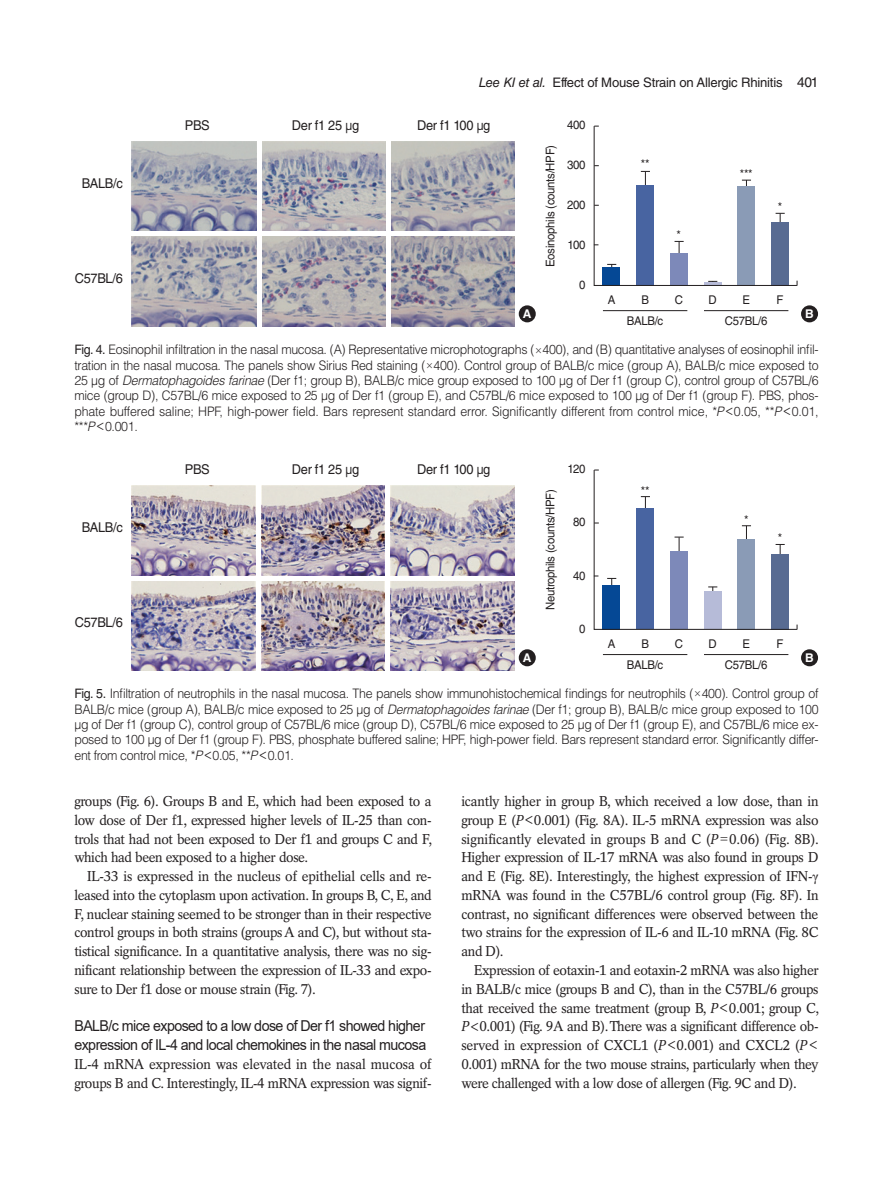
<style>
.page{position:relative;width:893px;height:1191px;background:#fff}
.page>*{position:absolute;margin:0;border:0;box-sizing:border-box;transform-origin:0 0}
.본문_중제목{font:15px/18.8px "Arial";letter-spacing:-.04em;color:#231f20;scale:.95 1}
.본문{font:14.25px/18.8px "Rotation LT Std";letter-spacing:-.025em;color:#231f20;text-align:justify;scale:.95 1}
.본문_0{font:14.25px/18.8px "Rotation LT Std";letter-spacing:-.025em;color:#231f20;text-align:justify;scale:.95 1}
.그림_지문9pt{font:13.5px "Helvetica LT Std";letter-spacing:-.025em;color:#231f20;scale:.95 1}
.표_그림_설명{font:300 13.05px/15.3px "Helvetica LT Std";letter-spacing:-.025em;color:#231f20;text-align:justify;scale:.95 1}
.t1{font:13.05px "Helvetica LT Std";letter-spacing:-.015em;color:#231f20}
.그림_지문8pt{font:12px "Helvetica LT Std";letter-spacing:-.025em;color:#231f20;scale:.95 1}
.t2{font:700 12px "Helvetica LT Std";color:#fff}
.s1{font-style:italic}
.s2{font-size:13.8px}
.s3{font-family:"DIN Pro";font-size:14.4px}
.s4{font-weight:400}
.s5{font-family:"Times New Roman";font-weight:400}
.s6{font-family:"Dotum";font-weight:400}
.s7{font-family:"Dotum"}
.s8{font-family:"Times New Roman"}
</style>
<div class="page">
<svg style="left:594px;top:126px;width:204px;height:160px"></svg>
<hr style="left:603px;top:310px;width:84px;height:1px;background:#231f20">
<hr style="left:704px;top:310px;width:84px;height:1px;background:#231f20">
<div style="left:801px;top:305px;width:17px;height:17px;background:#231f20;border-radius:50%"></div>
<div style="left:519px;top:305px;width:17px;height:17px;background:#231f20;border-radius:50%"></div>
<img style="left:131px;top:141px;width:383px;height:186px">
<hr style="left:131px;top:231px;width:383px;height:4px;background:#fff">
<hr style="left:386px;top:141px;width:4px;height:186px;background:#fff">
<hr style="left:257px;top:141px;width:4px;height:186px;background:#fff">
<svg style="left:594px;top:469px;width:204px;height:161px"></svg>
<hr style="left:603px;top:654px;width:84px;height:1px;background:#231f20">
<hr style="left:704px;top:654px;width:84px;height:1px;background:#231f20">
<div style="left:801px;top:649px;width:17px;height:17px;background:#231f20;border-radius:50%"></div>
<div style="left:519px;top:649px;width:17px;height:17px;background:#231f20;border-radius:50%"></div>
<img style="left:131px;top:485px;width:383px;height:185px">
<hr style="left:131px;top:576px;width:383px;height:4px;background:#fff">
<div style="left:385px;top:485px;width:5px;height:185px;background:#fff"></div>
<hr style="left:256px;top:485px;width:4px;height:185px;background:#fff">
<p class="그림_지문9pt" style="left:82px;top:175px;width:45px">BALB/c</p>
<p class="그림_지문9pt" style="left:75px;top:271px;width:52px">C57BL/6</p>
<p class="그림_지문9pt" style="left:185px;top:118px;width:28px">PBS</p>
<p class="t1" style="left:479px;top:75px;width:341px"><span class="s1">Lee KI et al.</span> Effect of Mouse Strain on Allergic Rhinitis <span class="s2">401</span></p>
<p class="그림_지문9pt" style="left:292px;top:118px;width:72px">Der f1 25 <span class="s3">μ</span>g</p>
<p class="그림_지문9pt" style="left:417px;top:118px;width:79px">Der f1 100 <span class="s3">μ</span>g</p>
<p class="그림_지문8pt" style="left:543px;top:267px;width:130px;rotate:-90deg">Eosinophils (counts/HPF)</p>
<p class="그림_지문8pt" style="left:567px;top:118px;width:21px">400</p>
<p class="그림_지문8pt" style="left:567px;top:158px;width:21px">300</p>
<p class="그림_지문8pt" style="left:567px;top:198px;width:21px">200</p>
<p class="그림_지문8pt" style="left:568px;top:238px;width:20px">100</p>
<p class="그림_지문8pt" style="left:579px;top:278px;width:8px">0</p>
<p class="그림_지문8pt" style="left:641px;top:157px;width:11px">**</p>
<p class="그림_지문8pt" style="left:677px;top:228px;width:6px">*</p>
<p class="그림_지문8pt" style="left:740px;top:167px;width:15px">***</p>
<p class="그림_지문8pt" style="left:778px;top:200px;width:6px">*</p>
<p class="그림_지문8pt" style="left:608px;top:293px;width:10px">A</p>
<p class="그림_지문8pt" style="left:641px;top:293px;width:10px">B</p>
<p class="그림_지문8pt" style="left:675px;top:293px;width:10px">C</p>
<p class="그림_지문8pt" style="left:708px;top:293px;width:10px">D</p>
<p class="그림_지문8pt" style="left:742px;top:293px;width:10px">E</p>
<p class="그림_지문8pt" style="left:776px;top:293px;width:9px">F</p>
<p class="그림_지문8pt" style="left:627px;top:313px;width:40px">BALB/c</p>
<p class="그림_지문8pt" style="left:725px;top:313px;width:46px">C57BL/6</p>
<p class="t2" style="left:523px;top:306px;width:10px">A</p>
<p class="t2" style="left:805px;top:306px;width:10px">B</p>
<p class="표_그림_설명" style="left:74px;top:342px;width:785px"><span class="s4">Fig. 4.</span> Eosinophil infiltration in the nasal mucosa. (A) Representative microphotographs (<span class="s5">×</span>400), and (B) quantitative analyses of eosinophil infil&shy;tration in the nasal mucosa. The panels show Sirius Red staining (<span class="s5">×</span>400). Control group of BALB/c mice (group A), BALB/c mice exposed to 25 µg of <span class="s1">Dermatophagoides farinae</span> (Der f1; group B), BALB/c mice group exposed to 100 µg of Der f1 (group C), control group of C57BL/6 mice (group D), C57BL/6 mice exposed to 25 µg of Der f1 (group E), and C57BL/6 mice exposed to 100 µg of Der f1 (group F). PBS, phos&shy;phate buffered saline; HPF, high-power field. Bars represent standard error. Significantly different from control mice, *<span class="s1">P</span><span class="s6">&lt;</span>0.05, **<span class="s1">P</span><span class="s6">&lt;</span>0.01, ***<span class="s1">P</span><span class="s6">&lt;</span>0.001.</p>
<p class="그림_지문9pt" style="left:82px;top:519px;width:45px">BALB/c</p>
<p class="그림_지문9pt" style="left:75px;top:615px;width:52px">C57BL/6</p>
<p class="그림_지문9pt" style="left:185px;top:461px;width:28px">PBS</p>
<p class="그림_지문9pt" style="left:292px;top:461px;width:72px">Der f1 25 <span class="s3">μ</span>g</p>
<p class="그림_지문9pt" style="left:417px;top:461px;width:79px">Der f1 100 <span class="s3">μ</span>g</p>
<p class="그림_지문8pt" style="left:543px;top:610px;width:129px;rotate:-90deg">Neutrophils (counts/HPF)</p>
<p class="그림_지문8pt" style="left:567px;top:462px;width:20px">120</p>
<p class="그림_지문8pt" style="left:573px;top:515px;width:15px">80</p>
<p class="그림_지문8pt" style="left:573px;top:568px;width:15px">40</p>
<p class="그림_지문8pt" style="left:579px;top:622px;width:8px">0</p>
<p class="그림_지문8pt" style="left:641px;top:483px;width:11px">**</p>
<p class="그림_지문8pt" style="left:744px;top:512px;width:6px">*</p>
<p class="그림_지문8pt" style="left:778px;top:531px;width:6px">*</p>
<p class="그림_지문8pt" style="left:608px;top:637px;width:10px">A</p>
<p class="그림_지문8pt" style="left:641px;top:637px;width:10px">B</p>
<p class="그림_지문8pt" style="left:675px;top:637px;width:10px">C</p>
<p class="그림_지문8pt" style="left:708px;top:637px;width:10px">D</p>
<p class="그림_지문8pt" style="left:742px;top:637px;width:10px">E</p>
<p class="그림_지문8pt" style="left:776px;top:637px;width:9px">F</p>
<p class="그림_지문8pt" style="left:627px;top:657px;width:40px">BALB/c</p>
<p class="그림_지문8pt" style="left:725px;top:657px;width:46px">C57BL/6</p>
<p class="t2" style="left:523px;top:650px;width:10px">A</p>
<p class="t2" style="left:805px;top:650px;width:10px">B</p>
<p class="표_그림_설명" style="left:74px;top:686px;width:785px"><span class="s4">Fig. 5.</span> Infiltration of neutrophils in the nasal mucosa. The panels show immunohistochemical findings for neutrophils (<span class="s5">×</span>400). Control group of BALB/c mice (group A), BALB/c mice exposed to 25 µg of <span class="s1">Dermatophagoides farinae</span> (Der f1; group B), BALB/c mice group exposed to 100 µg of Der f1 (group C), control group of C57BL/6 mice (group D), C57BL/6 mice exposed to 25 µg of Der f1 (group E), and C57BL/6 mice ex&shy;posed to 100 µg of Der f1 (group F). PBS, phosphate buffered saline; HPF, high-power field. Bars represent standard error. Significantly differ&shy;ent from control mice, *<span class="s1">P</span><span class="s6">&lt;</span>0.05, **<span class="s1">P</span><span class="s6">&lt;</span>0.01.</p>
<p class="본문_0" style="left:74px;top:792px;width:378px">groups (Fig. 6). Groups B and E, which had been exposed to a low dose of Der f1, expressed higher levels of IL-25 than con&shy;trols that had not been exposed to Der f1 and groups C and F, which had been exposed to a higher dose.</p>
<p class="본문" style="left:74px;top:867px;width:378px;text-indent:13px">IL-33 is expressed in the nucleus of epithelial cells and re&shy;leased into the cytoplasm upon activation. In groups B, C, E, and F, nuclear staining seemed to be stronger than in their respective control groups in both strains (groups A and C), but without sta&shy;tistical significance. In a quantitative analysis, there was no sig&shy;nificant relationship between the expression of IL-33 and expo&shy;sure to Der f1 dose or mouse strain (Fig. 7).</p>
<p class="본문_중제목" style="left:74px;top:1016px;width:372px">BALB/c mice exposed to a low dose of Der f1 showed higher expression of IL-4 and local chemokines in the nasal mucosa</p>
<p class="본문_0" style="left:74px;top:1054px;width:378px">IL-4 mRNA expression was elevated in the nasal mucosa of groups B and C. Interestingly, IL-4 mRNA expression was signif-</p>
<p class="본문_0" style="left:461px;top:792px;width:378px">icantly higher in group B, which received a low dose, than in group E (<span class="s1">P</span><span class="s7">&lt;</span>0.001) (Fig. 8A). IL-5 mRNA expression was also significantly elevated in groups B and C (<span class="s1">P</span><span class="s7">=</span>0.06) (Fig. 8B).<br>Higher expression of IL-17 mRNA was also found in groups D and E (Fig. 8E). Interestingly, the highest expression of IFN-<span class="s8">γ </span>mRNA was found in the C57BL/6 control group (Fig. 8F). In contrast, no significant differences were observed between the two strains for the expression of IL-6 and IL-10 mRNA (Fig. 8C and D).</p>
<p class="본문" style="left:461px;top:960px;width:378px;text-indent:13px">Expression of eotaxin-1 and eotaxin-2 mRNA was also higher in BALB/c mice (groups B and C), than in the C57BL/6 groups that received the same treatment (group B, <span class="s1">P</span><span class="s7">&lt;</span>0.001; group C, <span class="s1">P</span><span class="s7">&lt;</span>0.001) (Fig. 9A and B). There was a significant difference ob&shy;served in expression of CXCL1 (<span class="s1">P</span><span class="s7">&lt;</span>0.001) and CXCL2 (<span class="s1">P</span><span class="s7">&lt; </span>0.001) mRNA for the two mouse strains, particularly when they were challenged with a low dose of allergen (Fig. 9C and D).</p>
</div>
